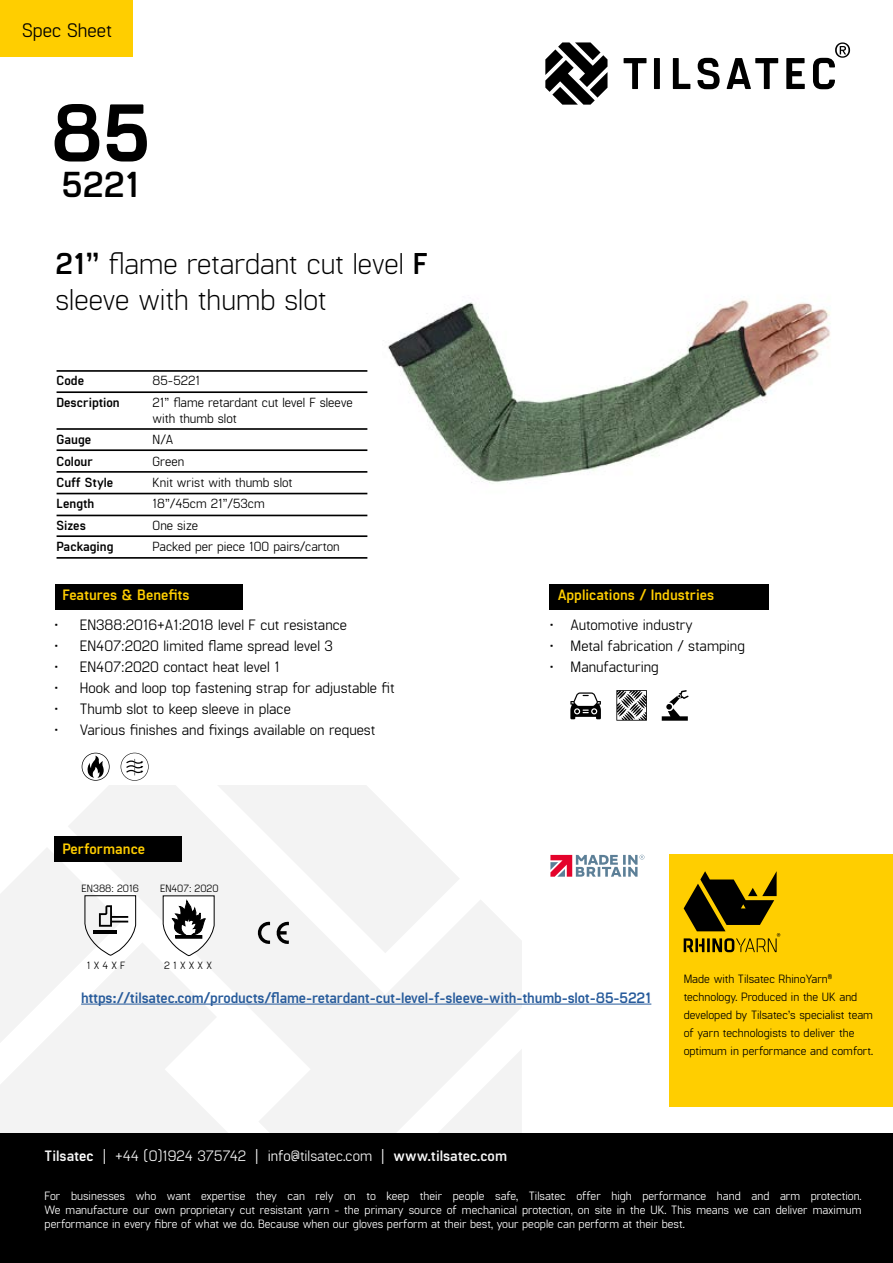
<style>
.page{position:relative;width:893px;height:1263px;background:#fff}
.page>*{position:absolute;margin:0;border:0;box-sizing:border-box;transform-origin:0 0}
.t1{font:800 81px "Manifold CF";color:#000}
.t2{font:700 36px "Manifold CF";color:#000}
.t3{font:300 30px/36px "Manifold CF";color:#000}
.t4{font:19.5px "Manifold CF";color:#000}
.t5{font:15px "Manifold CF";color:#000}
.t6{font:700 15px "Manifold CF";letter-spacing:-.01em;color:#275b9b}
.t7{font:15px "Manifold CF";color:#fff}
.t8{font:700 15px "Manifold CF";color:#ffce00}
.t9{font:13.2px/21.5px "Manifold CF";color:#000}
.t10{font:700 13.2px/21.5px "Manifold CF";color:#000}
.t11{font:12px/14.4px "Manifold CF";color:#fff;text-align:justify}
.t12{font:12px/18px "Manifold CF";color:#000}
.t13{font:10.5px "Manifold CF";color:#000}
.s1{font-weight:700}
</style>
<div class="page">
<div style="left:55px;top:584px;width:187px;height:26px;background:#000"></div>
<div style="left:0;top:0;width:133px;height:56px;background:#ffce00"></div>
<div style="left:0;top:1133px;width:893px;height:130px;background:#000"></div>
<div style="left:0;top:1090px;width:68px;height:43px;background:#f3f3f3"></div>
<svg style="left:68px;top:785px;width:454px;height:348px;fill:#f3f3f3"></svg>
<svg style="left:354px;top:1048px;width:168px;height:85px"></svg>
<hr style="left:81px;top:1004px;width:570px;height:1px;background:#275b9b">
<div style="left:55px;top:836px;width:127px;height:26px;background:#000"></div>
<hr style="left:57px;top:557px;width:310px;height:2px;background:#000">
<hr style="left:57px;top:535px;width:310px;height:2px;background:#000">
<hr style="left:57px;top:515px;width:310px;height:1px;background:#000">
<hr style="left:57px;top:493px;width:310px;height:1px;background:#000">
<hr style="left:57px;top:471px;width:310px;height:2px;background:#000">
<hr style="left:57px;top:449px;width:310px;height:2px;background:#000">
<hr style="left:57px;top:428px;width:310px;height:2px;background:#000">
<hr style="left:57px;top:391px;width:310px;height:2px;background:#000">
<hr style="left:57px;top:370px;width:310px;height:2px;background:#000">
<div style="left:550px;top:584px;width:219px;height:26px;background:#000"></div>
<div style="left:669px;top:854px;width:224px;height:252px;background:#ffce00"></div>
<svg style="left:684px;top:871px;width:96px;height:81px"></svg>
<svg style="left:570px;top:692px;width:31px;height:27px"></svg>
<svg style="left:616px;top:690px;width:31px;height:31px"></svg>
<svg style="left:662px;top:690px;width:27px;height:31px"></svg>
<svg style="left:82px;top:753px;width:28px;height:28px"></svg>
<svg style="left:121px;top:753px;width:28px;height:28px"></svg>
<svg style="left:0;top:836px;width:149px;height:254px"></svg>
<img style="left:388px;top:299px;width:443px;height:185px">
<svg style="left:624px;top:58px;width:22px;height:31px"></svg>
<div style="left:654px;top:58px;width:6px;height:31px;background:#000"></div>
<svg style="left:697px;top:58px;width:23px;height:31px"></svg>
<svg style="left:786px;top:58px;width:19px;height:31px"></svg>
<svg style="left:673px;top:58px;width:17px;height:31px"></svg>
<svg style="left:726px;top:58px;width:52px;height:31px"></svg>
<svg style="left:545px;top:42px;width:62px;height:63px"></svg>
<svg style="left:813px;top:42px;width:37px;height:47px"></svg>
<svg style="left:162px;top:785px;width:298px;height:171px"></svg>
<svg style="left:550px;top:855px;width:94px;height:22px"></svg>
<h3 class="t4" style="left:22px;top:19px;width:91px">Spec Sheet</h3>
<h1 class="t1" style="left:51px;top:86px;width:102px">85</h1>
<h2 class="t2" style="left:62px;top:164px;width:80px">5221</h2>
<h3 class="t3" style="left:56px;top:247px;width:374px"><span class="s1">21”</span> flame retardant cut level <span class="s1">F </span>sleeve with thumb slot</h3>
<p class="t10" style="left:57px;top:371px;width:65px">Code<br>Description</p>
<p class="t10" style="left:57px;top:430px;width:59px">Gauge<br>Colour<br>Cuff Style<br>Length<br>Sizes<br>Packaging</p>
<p class="t9" style="left:153px;top:371px;width:202px">85-5221<br>21” flame retardant cut level F sleeve</p>
<p class="t9" style="left:153px;top:408px;width:189px">with thumb slot<br>N/A<br>Green<br>Knit wrist with thumb slot<br>18”/45cm 21”/53cm<br>One size<br>Packed per piece 100 pairs/carton</p>
<p class="t8" style="left:63px;top:586px;width:129px">Features &amp; Benefits</p>
<p class="t5" style="left:54px;top:616px;width:295px">• EN388:2016+A1:2018 level F cut resistance</p>
<p class="t5" style="left:54px;top:637px;width:280px">• EN407:2020 limited flame spread level 3</p>
<p class="t5" style="left:54px;top:658px;width:227px">• EN407:2020 contact heat level 1</p>
<p class="t5" style="left:54px;top:679px;width:342px">• Hook and loop top fastening strap for adjustable fit</p>
<p class="t5" style="left:54px;top:700px;width:238px">• Thumb slot to keep sleeve in place</p>
<p class="t5" style="left:54px;top:721px;width:323px">• Various finishes and fixings available on request</p>
<p class="t8" style="left:62px;top:840px;width:84px">Performance</p>
<p class="t13" style="left:82px;top:882px;width:59px">EN388: 2016</p>
<p class="t13" style="left:160px;top:882px;width:60px">EN407: 2020</p>
<p class="t13" style="left:87px;top:959px;width:40px">1 X 4 X F</p>
<p class="t13" style="left:164px;top:959px;width:49px">2 1 X X X X</p>
<p class="t8" style="left:558px;top:586px;width:158px">Applications / Industries</p>
<p class="t5" style="left:549px;top:616px;width:145px">• Automotive industry</p>
<p class="t5" style="left:549px;top:637px;width:197px">• Metal fabrication / stamping</p>
<p class="t5" style="left:549px;top:658px;width:111px">• Manufacturing</p>
<p class="t6" style="left:81px;top:989px;width:572px">https://tilsatec.com/products/flame-retardant-cut-level-f-sleeve-with-thumb-slot-85-5221</p>
<p class="t12" style="left:684px;top:970px;width:191px">Made with Tilsatec RhinoYarn<sup>® </sup>technology. Produced in the UK and developed by Tilsatec’s specialist team of yarn technologists to deliver the optimum in performance and comfort.</p>
<p class="t7" style="left:45px;top:1147px;width:464px"><span class="s1">Tilsatec</span> | +44 (0)1924 375742 | info@tilsatec.com | <span class="s1">www.tilsatec.com</span></p>
<p class="t11" style="left:45px;top:1189px;width:818px">For businesses who want expertise they can rely on to keep their people safe, Tilsatec offer high performance hand and arm protection.<br>We manufacture our own proprietary cut resistant yarn - the primary source of mechanical protection, on site in the UK. This means we can deliver maximum performance in every fibre of what we do. Because when our gloves perform at their best, your people can perform at their best.</p>
</div>
